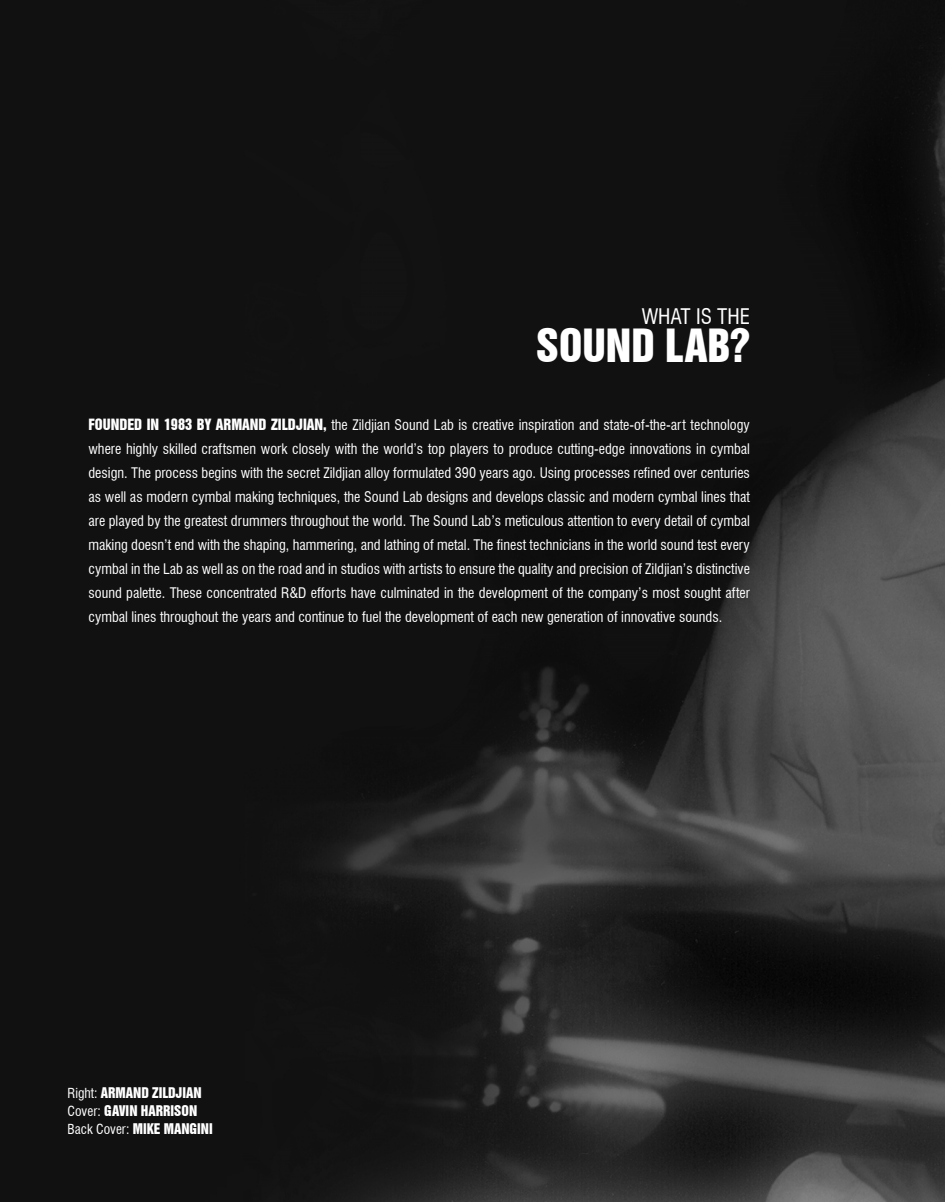
<style>
.page{position:relative;width:945px;height:1202px;background:#fff}
.page>*{position:absolute;margin:0;border:0;box-sizing:border-box;transform-origin:0 0}
.t1{font:42px "Swiss 921 BT Regular A";color:#fff}
.t2{font:condensed 21px "Swiss 721 BT";color:#fff}
.t3{font:condensed 14.25px/24px "Swiss 721 BT";color:#fff;text-align:justify}
.t4{font:13.5px "Swiss 921 BT Regular A";color:#fff}
.s1{font-family:"Swiss 921 BT Regular A";font-stretch:normal}
.s2{font-family:"Swiss 721 BT";font-stretch:condensed}
</style>
<div class="page">
<img style="left:0;top:0;width:945px;height:1201px">
<p class="t2" style="left:642px;top:304px;width:110px">WHAT IS THE</p>
<p class="t1" style="left:537px;top:318px;width:215px">SOUND LAB?</p>
<p class="t3" style="left:88px;top:412px;width:663px"><span class="s1">FOUNDED IN 1983 BY ARMAND ZILDJIAN,</span> the Zildjian Sound Lab is creative inspiration and state-of-the-art technology where highly skilled craftsmen work closely with the world’s top players to produce cutting-edge innovations in cymbal design. The process begins with the secret Zildjian alloy formulated 390 years ago. Using processes refined over centuries as well as modern cymbal making techniques, the Sound Lab designs and develops classic and modern cymbal lines that are played by the greatest drummers throughout the world. The Sound Lab’s meticulous attention to every detail of cymbal making doesn’t end with the shaping, hammering, and lathing of metal. The finest technicians in the world sound test every cymbal in the Lab as well as on the road and in studios with artists to ensure the quality and precision of Zildjian’s distinctive sound palette. These concentrated R&amp;D efforts have culminated in the development of the company’s most sought after cymbal lines throughout the years and continue to fuel the development of each new generation of innovative sounds.</p>
<p class="t4" style="left:68px;top:1084px;width:136px"><span class="s2">Right:</span> ARMAND ZILDJIAN</p>
<p class="t4" style="left:68px;top:1102px;width:131px"><span class="s2">Cover:</span> GAVIN HARRISON</p>
<p class="t4" style="left:68px;top:1120px;width:147px"><span class="s2">Back Cover:</span> MIKE MANGINI</p>
</div>
